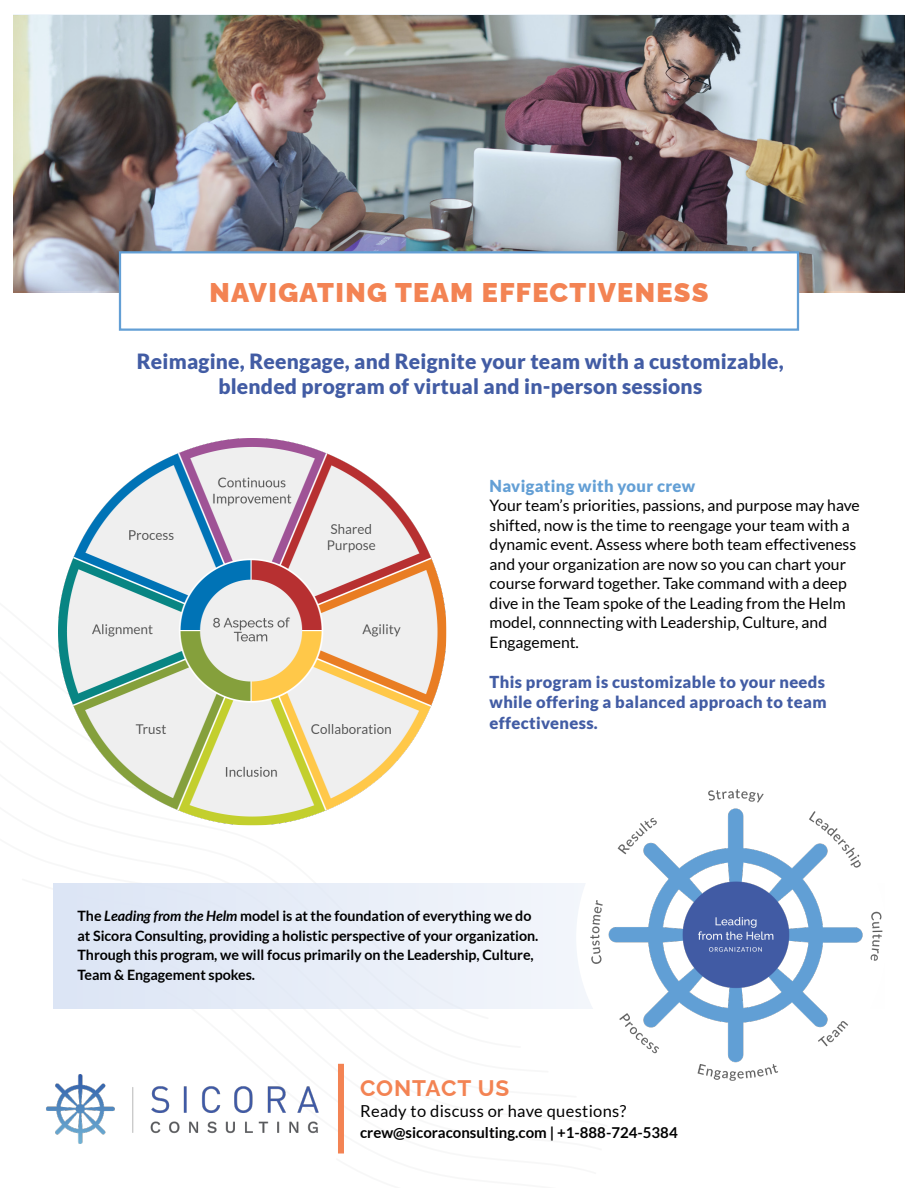
<style>
.page{position:relative;width:918px;height:1188px;background:#fff}
.page>*{position:absolute;margin:0;border:0;box-sizing:border-box;transform-origin:0 0}
.t1{font:900 27px "Raleway";letter-spacing:.05em;color:#f38353}
.t2{font:700 22.5px "Raleway";letter-spacing:.04em;color:#f38353}
.t3{font:900 21px/25.5px "Lato";letter-spacing:.01em;color:#425ca4;text-align:center}
.t4{font:900 16.5px/19.5px "Lato";letter-spacing:.02em;color:#425ca4}
.t5{font:16.5px "Lato";letter-spacing:.02em;color:#000}
.t6{font:900 16.5px "Lato";letter-spacing:.02em;color:#639fd5}
.t7{font:15.75px/19.5px "Lato";color:#000}
.t8{font:700 15px "Lato";color:#000}
.t9{font:700 14.25px/19.5px "Lato";letter-spacing:-.005em;color:#000}
.s1{font-style:italic}
</style>
<div class="page">
<div style="left:53px;top:883px;width:832px;height:126px;background:#e7edf8"></div>
<img style="left:14px;top:14px;width:890px;height:277px">
<div style="left:338px;top:1064px;width:6px;height:90px;background:#f38353"></div>
<div style="left:119px;top:251px;width:680px;height:80px;background:#fff;border:2px solid #639fd5"></div>
<img style="left:46px;top:1074px;width:273px;height:70px">
<img style="left:58px;top:438px;width:389px;height:388px">
<div style="left:576px;top:780px;width:311px;height:315px;background:#fff;border-radius:50%"></div>
<img style="left:587px;top:789px;width:298px;height:292px">
<h1 class="t1" style="left:209px;top:271px;width:501px">NAVIGATING TEAM EFFECTIVENESS</h1>
<h3 class="t3" style="left:137px;top:348px;width:649px">Reimagine, Reengage, and Reignite your team with a customizable, blended program of virtual and in-person sessions</h3>
<p class="t6" style="left:490px;top:476px;width:207px">Navigating with your crew</p>
<p class="t7" style="left:490px;top:496px;width:372px">Your team’s priorities, passions, and purpose may have shifted, now is the time to reengage your team with a dynamic event. Assess where both team effectiveness and your organization are now so you can chart your course forward together. Take command with a deep dive in the Team spoke of the Leading from the Helm model, connnecting with Leadership, Culture, and Engagement.</p>
<p class="t4" style="left:490px;top:672px;width:338px">This program is customizable to your needs while offering a balanced approach to team</p>
<p class="t4" style="left:490px;top:713px;width:110px">effectiveness.</p>
<p class="t9" style="left:78px;top:906px;width:462px">The <span class="s1">Leading from the Helm</span> model is at the foundation of everything we do at Sicora Consulting, providing a holistic perspective of your organization.<br>Through this program, we will focus primarily on the Leadership, Culture, Team &amp; Engagement spokes.</p>
<h2 class="t2" style="left:360px;top:1071px;width:151px">CONTACT US</h2>
<p class="t5" style="left:360px;top:1102px;width:268px">Ready to discuss or have questions?</p>
<p class="t8" style="left:360px;top:1124px;width:319px">crew@sicoraconsulting.com | +1-888-724-5384</p>
</div>
